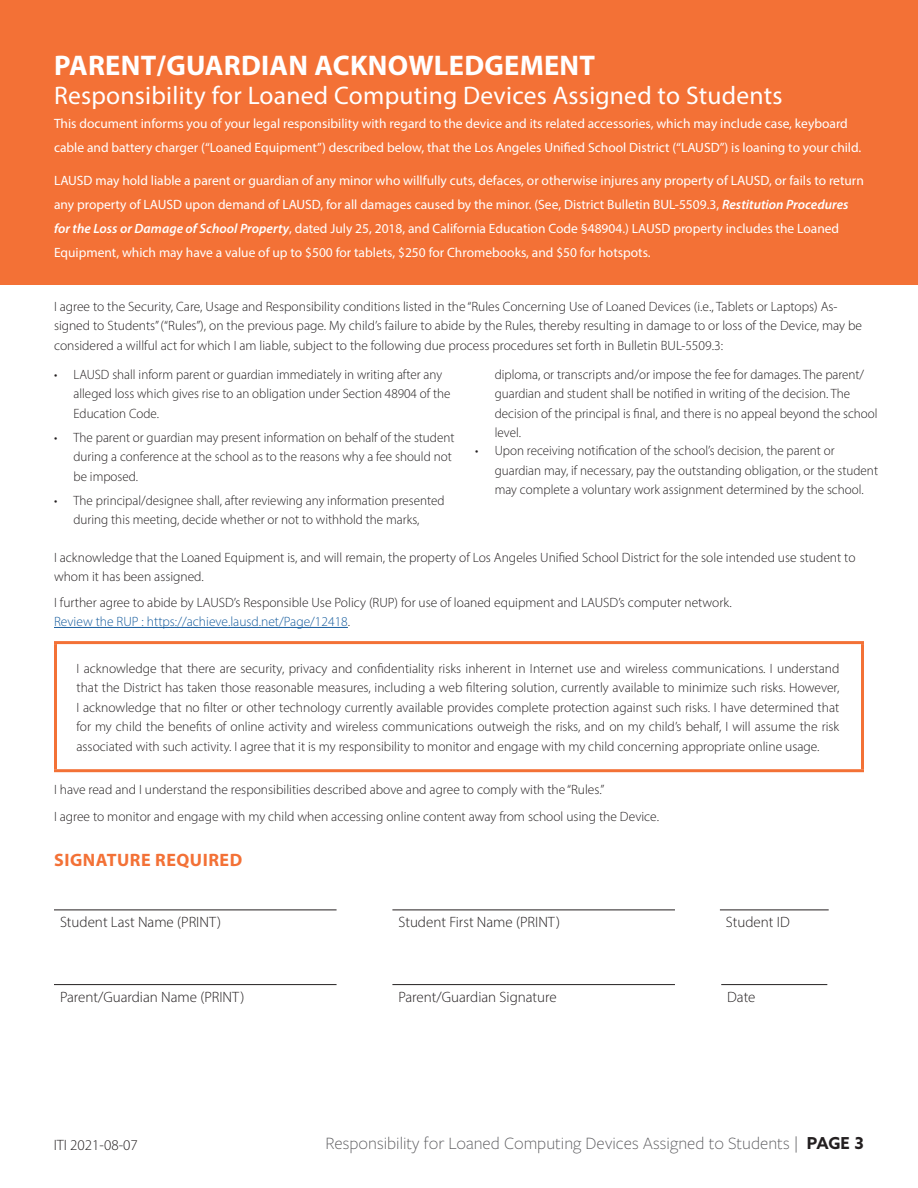
<style>
.page{position:relative;width:918px;height:1188px;background:#fff}
.page>*{position:absolute;margin:0;border:0;box-sizing:border-box;transform-origin:0 0}
.t1{font:700 28.5px "Myriad Pro";letter-spacing:.01em;color:#fff}
.t2{font:25.5px "Myriad Pro";letter-spacing:.01em;color:#fff}
.t3{font:300 18px "Freight Sans Pro";color:#5c5c5f}
.t4{font:700 18px "Myriad Pro";letter-spacing:.03em;color:#f37136}
.t5{font:300 15px "Myriad Pro";color:#231f20}
.t6{font:300 13.5px/19.5px "Myriad Pro";color:#231f20}
.t7{font:13.5px/24px "Myriad Pro";color:#fff}
.s1{font-weight:600;font-style:italic}
.s2{color:#175d9e}
.s3{font-family:"Azo Sans";font-weight:700;font-size:16.5px;color:#231f20}
</style>
<div class="page">
<div style="left:0;top:0;width:918px;height:284px;background:#f37136"></div>
<hr style="left:54px;top:627px;width:294px;height:1px;background:#175d9e">
<hr style="left:54px;top:641px;width:810px;height:3px;background:#f37136">
<hr style="left:54px;top:644px;width:3px;height:125px;background:#f37136">
<hr style="left:861px;top:644px;width:3px;height:125px;background:#f37136">
<hr style="left:54px;top:769px;width:810px;height:3px;background:#f37136">
<hr style="left:54px;top:910px;width:283px;height:1px;background:#231f20">
<hr style="left:392px;top:910px;width:283px;height:1px;background:#231f20">
<hr style="left:720px;top:910px;width:109px;height:1px;background:#231f20">
<hr style="left:54px;top:984px;width:283px;height:1px;background:#231f20">
<hr style="left:392px;top:984px;width:283px;height:1px;background:#231f20">
<hr style="left:721px;top:984px;width:106px;height:1px;background:#231f20">
<p class="t1" style="left:54px;top:47px;width:543px">PARENT/GUARDIAN ACKNOWLEDGEMENT</p>
<p class="t2" style="left:54px;top:80px;width:730px">Responsibility for Loaned Computing Devices Assigned to Students</p>
<p class="t7" style="left:54px;top:111px;width:809px">This document informs you of your legal responsibility with regard to the device and its related accessories, which may include case, keyboard cable and battery charger (“Loaned Equipment”) described below, that the Los Angeles Unified School District (“LAUSD”) is loaning to your child.</p>
<p class="t7" style="left:54px;top:168px;width:811px">LAUSD may hold liable a parent or guardian of any minor who willfully cuts, defaces, or otherwise injures any property of LAUSD, or fails to return any property of LAUSD upon demand of LAUSD, for all damages caused by the minor. (See, District Bulletin BUL-5509.3, <span class="s1">Restitution Procedures for the Loss or Damage of School Property</span>, dated July 25, 2018, and California Education Code §48904.) LAUSD property includes the Loaned Equipment, which may have a value of up to $500 for tablets, $250 for Chromebooks, and $50 for hotspots.</p>
<p class="t6" style="left:54px;top:296px;width:810px">I agree to the Security, Care, Usage and Responsibility conditions listed in the “Rules Concerning Use of Loaned Devices (i.e., Tablets or Laptops) As&shy;signed to Students” (“Rules”), on the previous page. My child’s failure to abide by the Rules, thereby resulting in damage to or loss of the Device, may be considered a willful act for which I am liable, subject to the following due process procedures set forth in Bulletin BUL-5509.3:</p>
<p class="t6" style="left:74px;top:364px;width:378px;text-indent:-20px">• LAUSD shall inform parent or guardian immediately in writing after any alleged loss which gives rise to an obligation under Section 48904 of the<br>Education Code.</p>
<p class="t6" style="left:74px;top:427px;width:382px;text-indent:-20px">• The parent or guardian may present information on behalf of the student during a conference at the school as to the reasons why a fee should not be imposed.</p>
<p class="t6" style="left:54px;top:490px;width:392px;text-align:center">• The principal/designee shall, after reviewing any information presented during this meeting, decide whether or not to withhold the marks,</p>
<p class="t6" style="left:495px;top:364px;width:384px">diploma, or transcripts and/or impose the fee for damages. The parent/ guardian and student shall be notified in writing of the decision. The decision of the principal is final, and there is no appeal beyond the school level.</p>
<p class="t6" style="left:495px;top:441px;width:385px;text-indent:-20px">• Upon receiving notification of the school’s decision, the parent or guardian may, if necessary, pay the outstanding obligation, or the student may complete a voluntary work assignment determined by the school.</p>
<p class="t6" style="left:54px;top:547px;width:803px">I acknowledge that the Loaned Equipment is, and will remain, the property of Los Angeles Unified School District for the sole intended use student to whom it has been assigned.</p>
<p class="t6" style="left:54px;top:592px;width:679px">I further agree to abide by LAUSD’s Responsible Use Policy (RUP) for use of loaned equipment and LAUSD’s computer network.<br><span class="s2">Review the RUP : https://achieve.lausd.net/Page/12418</span>.</p>
<p class="t6" style="left:76px;top:658px;width:764px;text-align:justify">I acknowledge that there are security, privacy and confidentiality risks inherent in Internet use and wireless communications. I understand that the District has taken those reasonable measures, including a web filtering solution, currently available to minimize such risks. However, I acknowledge that no filter or other technology currently available provides complete protection against such risks. I have determined that for my child the benefits of online activity and wireless communications outweigh the risks, and on my child’s behalf, I will assume the risk associated with such activity. I agree that it is my responsibility to monitor and engage with my child concerning appropriate online usage.</p>
<p class="t6" style="left:54px;top:780px;width:552px">I have read and I understand the responsibilities described above and agree to comply with the “Rules.”</p>
<p class="t6" style="left:54px;top:807px;width:607px">I agree to monitor and engage with my child when accessing online content away from school using the Device.</p>
<p class="t4" style="left:54px;top:848px;width:190px">SIGNATURE REQUIRED</p>
<p class="t5" style="left:60px;top:913px;width:163px">Student Last Name (PRINT)</p>
<p class="t5" style="left:398px;top:913px;width:163px">Student First Name (PRINT)</p>
<p class="t5" style="left:726px;top:913px;width:65px">Student ID</p>
<p class="t5" style="left:60px;top:988px;width:186px">Parent/Guardian Name (PRINT)</p>
<p class="t5" style="left:398px;top:988px;width:160px">Parent/Guardian Signature</p>
<p class="t5" style="left:727px;top:988px;width:30px">Date</p>
<p class="t5" style="left:54px;top:1136px;width:86px">ITI 2021-08-07</p>
<h3 class="t3" style="left:326px;top:1132px;width:540px">Responsibility for Loaned Computing Devices Assigned to Students | <span class="s3">PAGE 3</span></h3>
</div>
